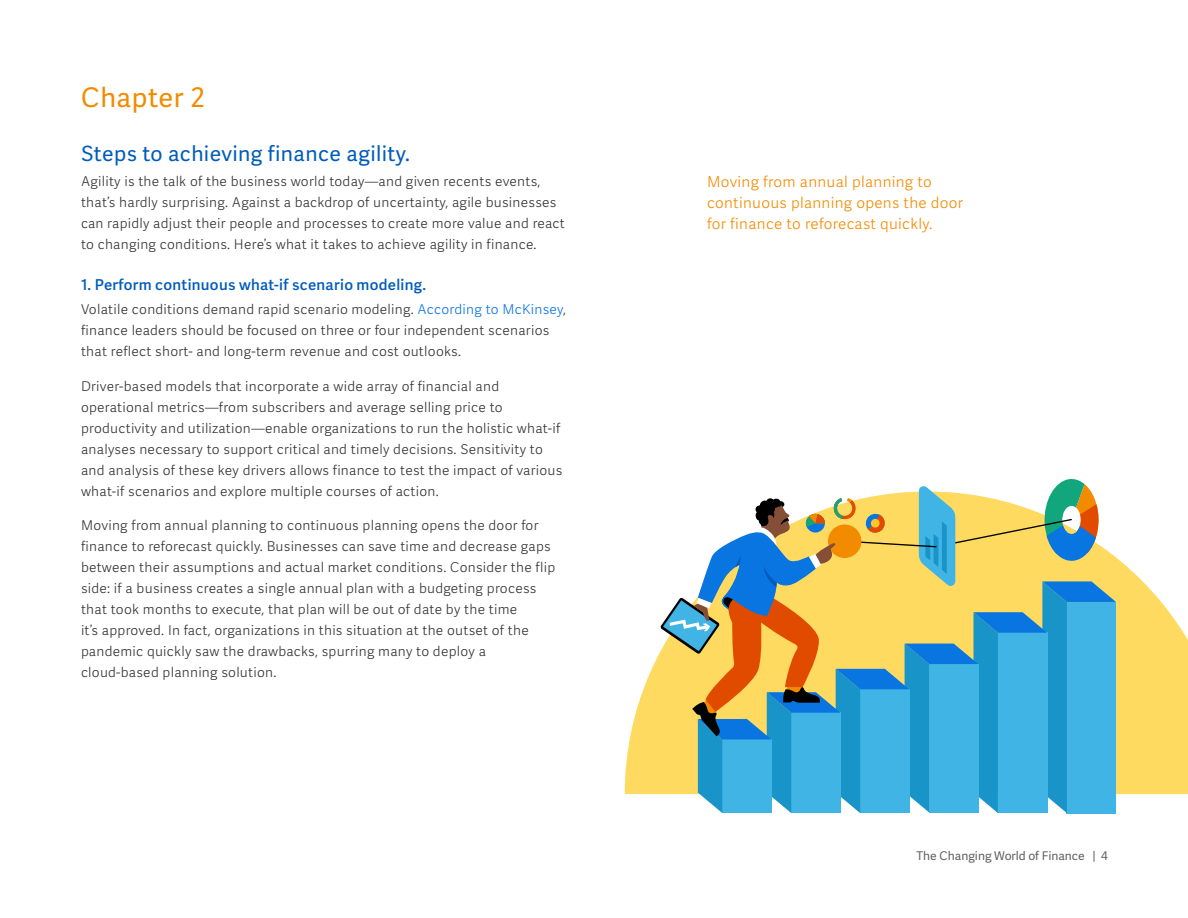
<style>
.page{position:relative;width:1188px;height:918px;background:#fff}
.page>*{position:absolute;margin:0;border:0;box-sizing:border-box;transform-origin:0 0}
.t1{font:27px "Workday Adelle Sans";letter-spacing:.02em;color:#f38b00}
.t2{font:21px "Workday Adelle Sans";letter-spacing:.02em;color:#005cb9}
.t3{font:300 15px/21px "Workday Adelle Sans";letter-spacing:.02em;color:#f38b00}
.t4{font:500 15px "Workday Adelle Sans";letter-spacing:.02em;color:#005cb9}
.t5{font:300 13.5px/21px "Workday Adelle Sans";letter-spacing:.02em;color:#333}
.t6{font:12px "Workday Adelle Sans";color:#616161}
.s1{color:#0875e1}
</style>
<div class="page">
<svg style="left:625px;top:557px;width:563px;height:237px;fill:#ffda61"></svg>
<svg style="left:660px;top:479px;width:456px;height:334px"></svg>
<h1 class="t1" style="left:81px;top:82px;width:125px">Chapter 2</h1>
<h2 class="t2" style="left:81px;top:142px;width:330px">Steps to achieving finance agility.</h2>
<p class="t5" style="left:81px;top:171px;width:485px">Agility is the talk of the business world today—and given recents events, that’s hardly surprising. Against a backdrop of uncertainty, agile businesses can rapidly adjust their people and processes to create more value and react to changing conditions. Here’s what it takes to achieve agility in finance.</p>
<p class="t4" style="left:81px;top:276px;width:347px">1. Perform continuous what-if scenario modeling.</p>
<p class="t5" style="left:81px;top:300px;width:487px">Volatile conditions demand rapid scenario modeling. <span class="s1">According to McKinsey</span>, finance leaders should be focused on three or four independent scenarios that reflect short- and long-term revenue and cost outlooks.</p>
<p class="t5" style="left:81px;top:376px;width:483px">Driver-based models that incorporate a wide array of financial and operational metrics—from subscribers and average selling price to productivity and utilization—enable organizations to run the holistic what-if analyses necessary to support critical and timely decisions. Sensitivity to and analysis of these key drivers allows finance to test the impact of various what-if scenarios and explore multiple courses of action.</p>
<p class="t5" style="left:81px;top:516px;width:476px">Moving from annual planning to continuous planning opens the door for finance to reforecast quickly. Businesses can save time and decrease gaps between their assumptions and actual market conditions. Consider the flip side: if a business creates a single annual plan with a budgeting process that took months to execute, that plan will be out of date by the time<br>it’s approved. In fact, organizations in this situation at the outset of the pandemic quickly saw the drawbacks, spurring many to deploy a cloud-based planning solution.</p>
<p class="t3" style="left:707px;top:172px;width:258px">Moving from annual planning to continuous planning opens the door for finance to reforecast quickly.</p>
<p class="t6" style="left:917px;top:849px;width:193px">The Changing World of Finance | 4</p>
</div>
